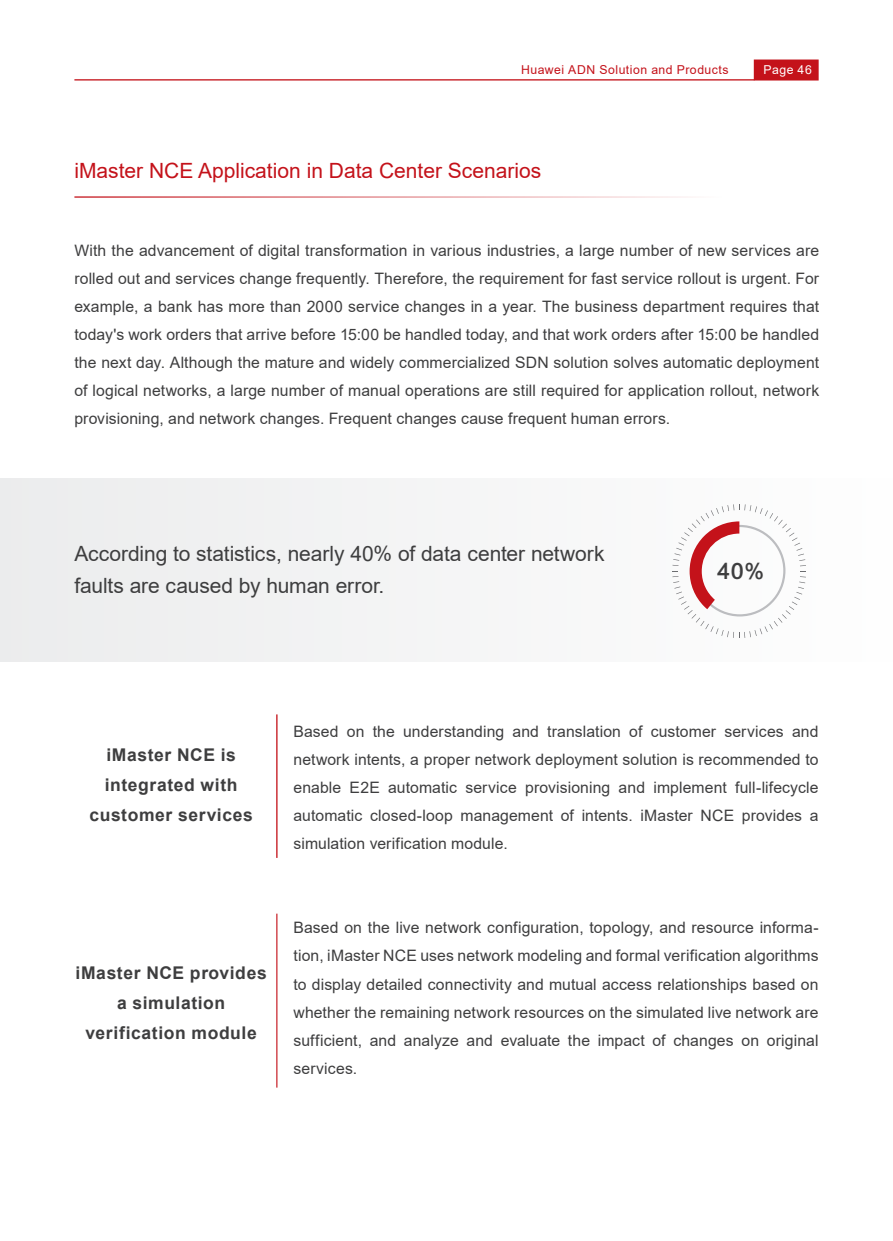
<style>
.page{position:relative;width:893px;height:1241px;background:#fff}
.page>*{position:absolute;margin:0;border:0;box-sizing:border-box;transform-origin:0 0}
.t1{font:21px/31.5px "Arial";letter-spacing:-.005em;color:#3e3e3f}
.t2{font:21px "Arial";color:#c4121a}
.t3{font:19.78px "FZLTCHJW GB1 0";color:#3e3e3f}
.t4{font:700 17.5px/29.8px "Arial";letter-spacing:.035em;color:#3e3e3f;text-align:center}
.t5{font:15.75px/28px "Arial";letter-spacing:.005em;color:#3e3e3f;text-align:justify}
.t6{font:12.25px "Arial";letter-spacing:.04em;color:#c4121a}
.t7{font:12.25px "Arial";letter-spacing:.04em;color:#fff}
</style>
<div class="page">
<hr style="left:74px;top:79px;width:680px;height:1px;background:#c4121a">
<div style="left:754px;top:60px;width:64px;height:20px;background:#c4121a"></div>
<div style="left:754px;top:59px;width:65px;height:21px;border:1px solid #c4121a"></div>
<hr style="left:276px;top:714px;width:2px;height:143px;background:#c4121a">
<hr style="left:276px;top:913px;width:1px;height:174px;background:#c4121a">
<div style="left:0;top:478px;width:893px;height:183px;background:#f4f4f5"></div>
<svg style="left:672px;top:504px;width:134px;height:134px"></svg>
<p class="t6" style="left:521px;top:62px;width:209px">Huawei ADN Solution and Products</p>
<p class="t7" style="left:764px;top:61px;width:50px">Page 46</p>
<h1 class="t2" style="left:74px;top:156px;width:468px">iMaster NCE Application in Data Center Scenarios</h1>
<p class="t5" style="left:74px;top:236px;width:746px">With the advancement of digital transformation in various industries, a large number of new services are rolled out and services change frequently. Therefore, the requirement for fast service rollout is urgent. For example, a bank has more than 2000 service changes in a year. The business department requires that today's work orders that arrive before 15:00 be handled today, and that work orders after 15:00 be handled the next day. Although the mature and widely commercialized SDN solution solves automatic deployment of logical networks, a large number of manual operations are still required for application rollout, network provisioning, and network changes. Frequent changes cause frequent human errors.</p>
<h1 class="t1" style="left:74px;top:538px;width:532px">According to statistics, nearly 40% of data center network faults are caused by human error.</h1>
<p class="t3" style="left:717px;top:560px;width:48px">40%</p>
<p class="t4" style="left:89px;top:740px;width:165px">iMaster NCE is integrated with customer services</p>
<p class="t5" style="left:293px;top:717px;width:527px">Based on the understanding and translation of customer services and network intents, a proper network deployment solution is recommended to enable E2E automatic service provisioning and implement full-lifecycle automatic closed-loop management of intents. iMaster NCE provides a simulation verification module.</p>
<p class="t4" style="left:76px;top:958px;width:193px">iMaster NCE provides a simulation verification module</p>
<p class="t5" style="left:293px;top:913px;width:527px">Based on the live network configuration, topology, and resource informa&shy;tion, iMaster NCE uses network modeling and formal verification algorithms to display detailed connectivity and mutual access relationships based on whether the remaining network resources on the simulated live network are sufficient, and analyze and evaluate the impact of changes on original services.</p>
</div>
